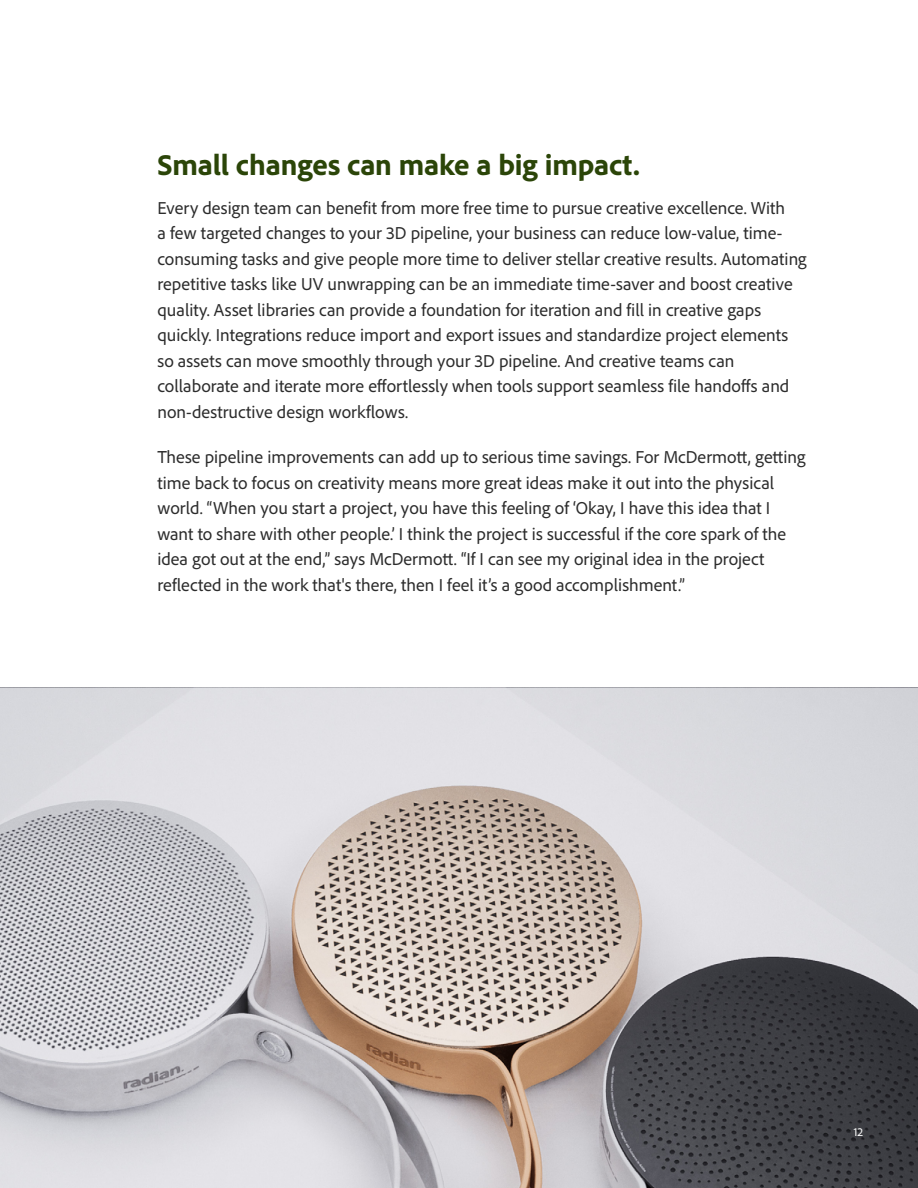
<style>
.page{position:relative;width:918px;height:1188px;background:#fff}
.page>*{position:absolute;margin:0;border:0;box-sizing:border-box;transform-origin:0 0}
.t1{font:800 30px "Adobe Clean";letter-spacing:-.005em;color:#2b4508}
.t2{font:18px/25.5px "Adobe Clean";color:#2c2c2c}
.t3{font:12px "Adobe Clean";color:#fff}
</style>
<div class="page">
<img style="left:0;top:688px;width:918px;height:500px">
<h1 class="t1" style="left:157px;top:145px;width:484px">Small changes can make a big impact.</h1>
<p class="t2" style="left:157px;top:194px;width:651px">Every design team can benefit from more free time to pursue creative excellence. With<br>a few targeted changes to your 3D pipeline, your business can reduce low-value, time&shy;consuming tasks and give people more time to deliver stellar creative results. Automating repetitive tasks like UV unwrapping can be an immediate time-saver and boost creative quality. Asset libraries can provide a foundation for iteration and fill in creative gaps quickly. Integrations reduce import and export issues and standardize project elements so assets can move smoothly through your 3D pipeline. And creative teams can collaborate and iterate more effortlessly when tools support seamless file handoffs and non-destructive design workflows.</p>
<p class="t2" style="left:157px;top:444px;width:650px">These pipeline improvements can add up to serious time savings. For McDermott, getting time back to focus on creativity means more great ideas make it out into the physical world. “When you start a project, you have this feeling of ‘Okay, I have this idea that I want to share with other people.’ I think the project is successful if the core spark of the idea got out at the end,” says McDermott. “If I can see my original idea in the project reflected in the work that's there, then I feel it’s a good accomplishment.”</p>
<p class="t3" style="left:854px;top:1124px;width:11px">12</p>
</div>
